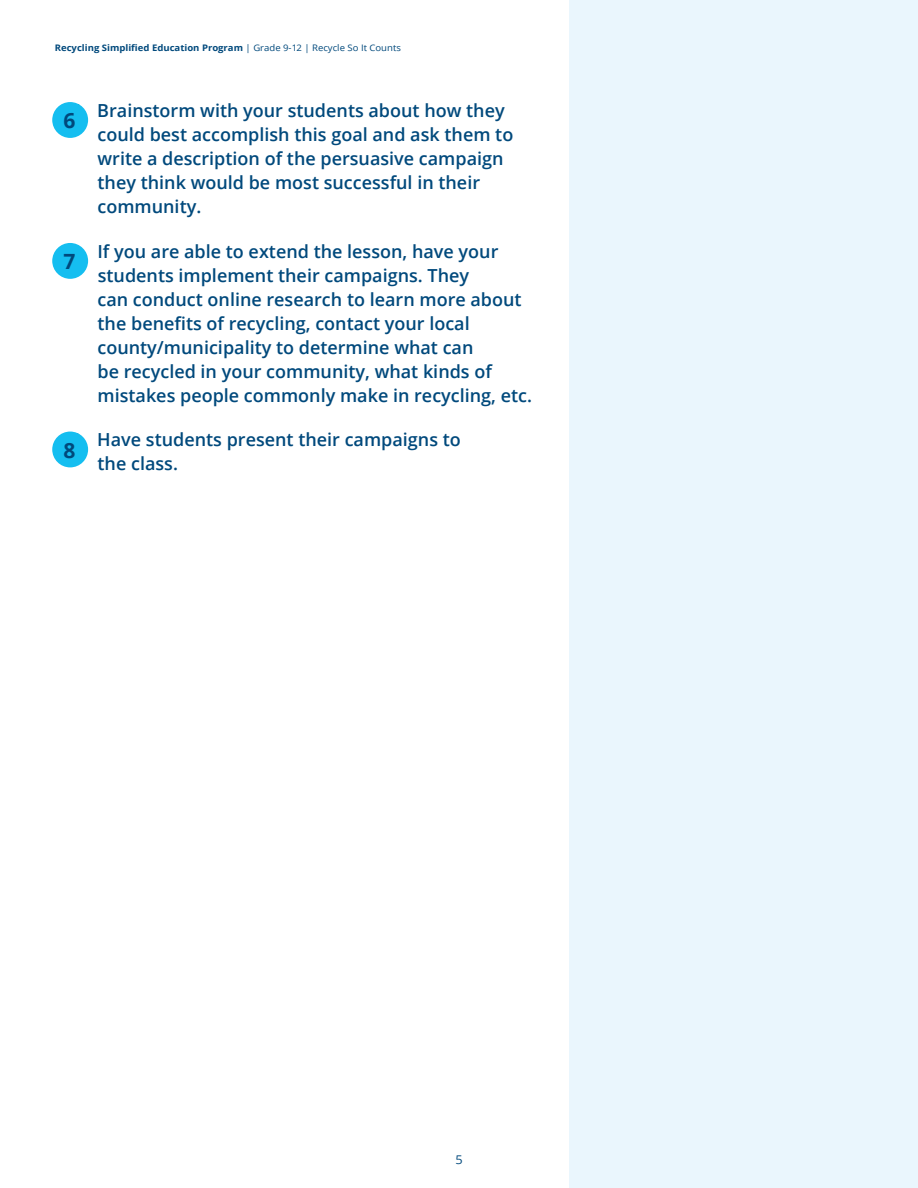
<style>
.page{position:relative;width:918px;height:1188px;background:#fff}
.page>*{position:absolute;margin:0;border:0;box-sizing:border-box;transform-origin:0 0}
.t1{font:700 21px "Open Sans";color:#00497c}
.t2{font:600 18px/24px "Open Sans";color:#00497c}
.t3{font:12px "Open Sans";color:#00497c;scale:1.06 1}
.t4{font:700 9px "Open Sans";color:#00497c;scale:1.06 1}
.s1{font-weight:400}
</style>
<div class="page">
<div style="left:570px;top:0;width:348px;height:1188px;background:#eaf6fd"></div>
<div style="left:52px;top:102px;width:36px;height:36px;background:#15bef0;border-radius:50%"></div>
<div style="left:52px;top:243px;width:36px;height:36px;background:#15bef0;border-radius:50%"></div>
<div style="left:52px;top:432px;width:36px;height:35px;background:#15bef0;border-radius:50%"></div>
<p class="t4" style="left:55px;top:42px;width:328px">Recycling Simplified Education Program <span class="s1">| Grade 9-12 | Recycle So It Counts</span></p>
<p class="t2" style="left:97px;top:99px;width:417px;text-indent:-27px">6. Brainstorm with your students about how they could best accomplish this goal and ask them to write a description of the persuasive campaign they think would be most successful in their community.</p>
<p class="t2" style="left:97px;top:239px;width:436px;text-indent:-29px">7. If you are able to extend the lesson, have your students implement their campaigns. They<br>can conduct online research to learn more about the benefits of recycling, contact your local county/municipality to determine what can<br>be recycled in your community, what kinds of mistakes people commonly make in recycling, etc.</p>
<p class="t2" style="left:98px;top:427px;width:365px;text-indent:-27px">8. Have students present their campaigns to the class.</p>
<p class="t1" style="left:64px;top:106px;width:13px">6</p>
<p class="t1" style="left:64px;top:246px;width:13px">7</p>
<p class="t1" style="left:64px;top:435px;width:13px">8</p>
<p class="t3" style="left:455px;top:1151px;width:8px">5</p>
</div>
